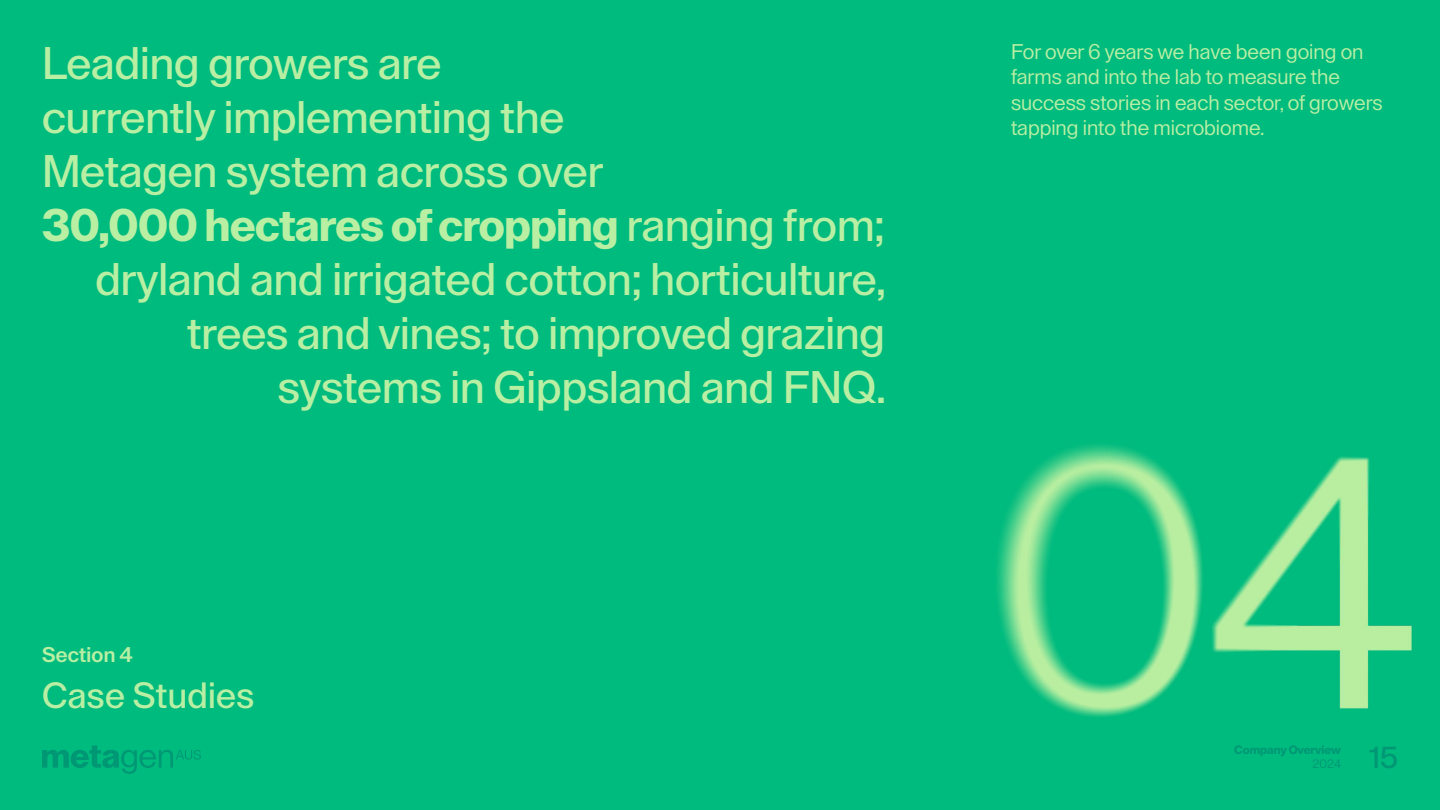
<style>
.page{position:relative;width:1440px;height:810px;background:#00bb7e}
.page>*{position:absolute;margin:0;border:0;box-sizing:border-box;transform-origin:0 0}
.t1{font:500 45px "Lay Grotesk";color:#b9efa3}
.t2{font:700 45px "Lay Grotesk";letter-spacing:-.01em;color:#b9efa3}
.t3{font:500 36px "Lay Grotesk";letter-spacing:.01em;color:#b9efa3}
.t4{font:500 30px "Lay Grotesk";color:#009775}
.t5{font:21px/25.2px "Lay Grotesk";color:#b9efa3}
.t6{font:600 21px "Lay Grotesk";letter-spacing:.01em;color:#b9efa3}
.t7{font:700 12px "Lay Grotesk";color:#009775}
.t8{font:12px "Lay Grotesk";color:#009775}
.s1{font-weight:500}
</style>
<div class="page">
<svg style="left:42px;top:746px;width:159px;height:28px"></svg>
<img style="left:997px;top:445px;width:415px;height:272px">
<p class="t1" style="left:42px;top:36px;width:401px">Leading growers are</p>
<p class="t1" style="left:42px;top:90px;width:524px">currently implementing the</p>
<p class="t1" style="left:42px;top:144px;width:563px">Metagen system across over</p>
<p class="t2" style="left:42px;top:198px;width:844px">30,000 hectares of cropping <span class="s1">ranging from;</span></p>
<p class="t1" style="left:95px;top:252px;width:792px">dryland and irrigated cotton; horticulture,</p>
<p class="t1" style="left:187px;top:306px;width:699px">trees and vines; to improved grazing</p>
<p class="t1" style="left:278px;top:360px;width:610px">systems in Gippsland and FNQ.</p>
<p class="t6" style="left:42px;top:642px;width:92px">Section 4</p>
<p class="t3" style="left:42px;top:674px;width:214px">Case Studies</p>
<p class="t5" style="left:1011px;top:39px;width:373px">For over 6 years we have been going on farms and into the lab to measure the success stories in each sector, of growers tapping into the microbiome.</p>
<p class="t7" style="left:1234px;top:742px;width:108px">Company Overview</p>
<p class="t8" style="left:1313px;top:757px;width:30px">2024</p>
<p class="t4" style="left:1370px;top:740px;width:30px">15</p>
</div>
